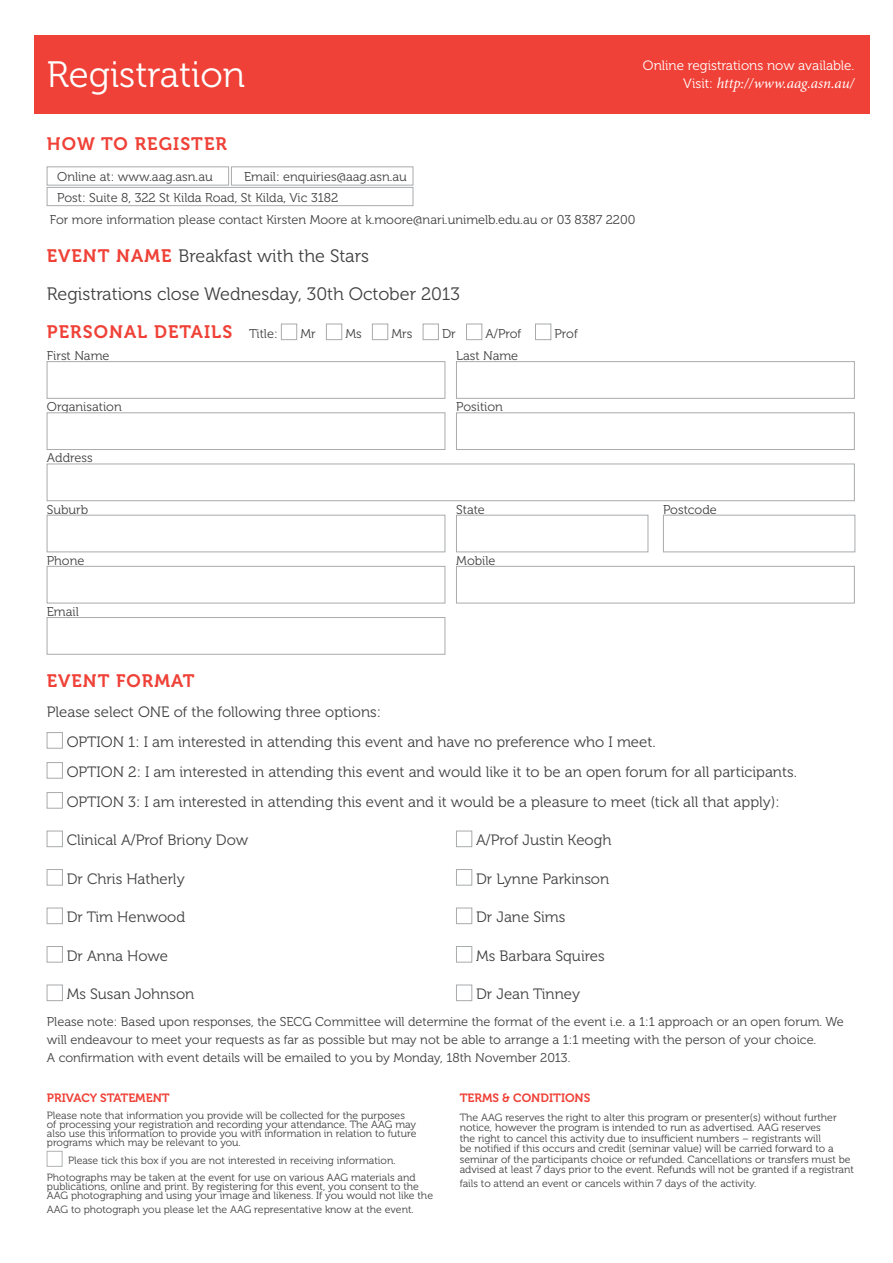
<style>
.page{position:relative;width:893px;height:1263px;background:#fff}
.page>*{position:absolute;margin:0;border:0;box-sizing:border-box;transform-origin:0 0}
.t1{font:36.6px "Museo 300";color:#fff}
.t2{font:18px/37.7px "Museo 300";color:#414142}
.t3{font:18px "Museo 700";letter-spacing:.06em;color:#ef4137}
.t4{font:15px/30px "Museo 300";color:#414142}
.t5{font:italic 15px "Minion Pro";color:#fff}
.t6{font:13.5px "Museo 300";color:#fff}
.t7{font:12.75px/18px "Museo 300";color:#414142}
.t8{font:12px "Museo 700";color:#ef4137}
.t9{font:10.5px/10.5px "Museo 300";color:#414142}
.s1{font-family:"Museo 300";font-style:normal;font-size:13.5px}
.s2{font-family:"Museo 700";color:#ef4137}
.s3{font-family:"Museo 300";font-size:12.75px;color:#414142}
</style>
<div class="page">
<div style="left:281px;top:324px;width:16px;height:16px;border:1px solid #a8aaac"></div>
<div style="left:326px;top:324px;width:16px;height:16px;border:1px solid #a8aaac"></div>
<div style="left:372px;top:324px;width:16px;height:16px;border:1px solid #a8aaac"></div>
<div style="left:423px;top:324px;width:16px;height:16px;border:1px solid #a8aaac"></div>
<div style="left:466px;top:324px;width:16px;height:16px;border:1px solid #a8aaac"></div>
<div style="left:535px;top:324px;width:16px;height:16px;border:1px solid #a8aaac"></div>
<div style="left:47px;top:361px;width:398px;height:38px;border:1px solid #a8aaac"></div>
<div style="left:456px;top:361px;width:398px;height:38px;border:1px solid #a8aaac"></div>
<div style="left:47px;top:413px;width:398px;height:37px;border:1px solid #a8aaac"></div>
<div style="left:456px;top:413px;width:398px;height:37px;border:1px solid #a8aaac"></div>
<div style="left:47px;top:464px;width:807px;height:37px;border:1px solid #a8aaac"></div>
<div style="left:47px;top:515px;width:398px;height:37px;border:1px solid #a8aaac"></div>
<div style="left:456px;top:515px;width:192px;height:37px;border:1px solid #a8aaac"></div>
<div style="left:663px;top:515px;width:192px;height:37px;border:1px solid #a8aaac"></div>
<div style="left:47px;top:566px;width:398px;height:37px;border:1px solid #a8aaac"></div>
<div style="left:456px;top:566px;width:398px;height:37px;border:1px solid #a8aaac"></div>
<div style="left:47px;top:617px;width:398px;height:37px;border:1px solid #a8aaac"></div>
<div style="left:47px;top:732px;width:16px;height:16px;border:1px solid #a8aaac"></div>
<div style="left:47px;top:762px;width:16px;height:16px;border:1px solid #a8aaac"></div>
<div style="left:47px;top:792px;width:16px;height:16px;border:1px solid #a8aaac"></div>
<div style="left:47px;top:831px;width:16px;height:16px;border:1px solid #a8aaac"></div>
<div style="left:456px;top:831px;width:16px;height:16px;border:1px solid #a8aaac"></div>
<div style="left:47px;top:869px;width:16px;height:16px;border:1px solid #a8aaac"></div>
<div style="left:456px;top:869px;width:16px;height:16px;border:1px solid #a8aaac"></div>
<div style="left:47px;top:908px;width:16px;height:16px;border:1px solid #a8aaac"></div>
<div style="left:456px;top:908px;width:16px;height:16px;border:1px solid #a8aaac"></div>
<div style="left:47px;top:946px;width:16px;height:16px;border:1px solid #a8aaac"></div>
<div style="left:456px;top:946px;width:16px;height:16px;border:1px solid #a8aaac"></div>
<div style="left:47px;top:985px;width:16px;height:16px;border:1px solid #a8aaac"></div>
<div style="left:456px;top:985px;width:16px;height:16px;border:1px solid #a8aaac"></div>
<div style="left:47px;top:1151px;width:15px;height:16px;border:1px solid #b0b2b4"></div>
<div style="left:34px;top:35px;width:835px;height:78px;background:#ef4137"></div>
<svg style="left:47px;top:166px;width:366px;height:40px"></svg>
<h1 class="t1" style="left:47px;top:60px;width:200px">Registration</h1>
<p class="t6" style="left:643px;top:60px;width:213px">Online registrations now available.</p>
<h3 class="t5" style="left:683px;top:77px;width:173px"><span class="s1">Visit:</span> http://www.aag.asn.au/</h3>
<h2 class="t3" style="left:47px;top:133px;width:182px">HOW TO REGISTER</h2>
<p class="t7" style="left:57px;top:169px;width:157px">Online at: www.aag.asn.au</p>
<p class="t7" style="left:57px;top:168px;width:351px;line-height:20.5px;text-indent:187px">Email: enquiries@aag.asn.au<br>Post: Suite 8, 322 St Kilda Road, St Kilda, Vic 3182</p>
<p class="t7" style="left:50px;top:211px;width:587px">For more information please contact Kirsten Moore at k.moore@nari.unimelb.edu.au or 03 8387 2200</p>
<h2 class="t2" style="left:47px;top:238px;width:414px"><span class="s2">EVENT NAME</span> Breakfast with the Stars<br>Registrations close Wednesday, 30th October 2013</h2>
<h2 class="t3" style="left:47px;top:322px;width:232px">PERSONAL DETAILS <span class="s3">Title:</span></h2>
<p class="t7" style="left:300px;top:326px;width:17px">Mr</p>
<p class="t7" style="left:345px;top:326px;width:18px">Ms</p>
<p class="t7" style="left:391px;top:326px;width:23px">Mrs</p>
<p class="t7" style="left:442px;top:326px;width:15px">Dr</p>
<p class="t7" style="left:485px;top:326px;width:37px">A/Prof</p>
<p class="t7" style="left:554px;top:326px;width:25px">Prof</p>
<p class="t7" style="left:47px;top:348px;width:64px">First Name</p>
<p class="t7" style="left:456px;top:348px;width:63px">Last Name</p>
<p class="t7" style="left:47px;top:399px;width:76px">Organisation</p>
<p class="t7" style="left:456px;top:399px;width:48px">Position</p>
<p class="t7" style="left:47px;top:450px;width:47px">Address</p>
<p class="t7" style="left:47px;top:501px;width:43px">Suburb</p>
<p class="t7" style="left:456px;top:501px;width:30px">State</p>
<p class="t7" style="left:663px;top:501px;width:55px">Postcode</p>
<p class="t7" style="left:47px;top:552px;width:39px">Phone</p>
<p class="t7" style="left:456px;top:552px;width:41px">Mobile</p>
<p class="t7" style="left:47px;top:604px;width:34px">Email</p>
<h2 class="t3" style="left:47px;top:670px;width:149px">EVENT FORMAT</h2>
<p class="t4" style="left:67px;top:698px;width:732px;text-indent:-20px">Please select ONE of the following three options:<br>OPTION 1: I am interested in attending this event and have no preference who I meet.<br>OPTION 2: I am interested in attending this event and would like it to be an open forum for all participants.<br>OPTION 3: I am interested in attending this event and it would be a pleasure to meet (tick all that apply):</p>
<h3 class="t4" style="left:67px;top:826px;width:183px">Clinical A/Prof Briony Dow</h3>
<h3 class="t4" style="left:476px;top:826px;width:137px">A/Prof Justin Keogh</h3>
<h3 class="t4" style="left:67px;top:865px;width:120px">Dr Chris Hatherly</h3>
<h3 class="t4" style="left:476px;top:865px;width:135px">Dr Lynne Parkinson</h3>
<h3 class="t4" style="left:67px;top:903px;width:120px">Dr Tim Henwood</h3>
<h3 class="t4" style="left:476px;top:903px;width:91px">Dr Jane Sims</h3>
<h3 class="t4" style="left:67px;top:942px;width:103px">Dr Anna Howe</h3>
<h3 class="t4" style="left:476px;top:942px;width:130px">Ms Barbara Squires</h3>
<h3 class="t4" style="left:67px;top:980px;width:129px">Ms Susan Johnson</h3>
<h3 class="t4" style="left:476px;top:980px;width:105px">Dr Jean Tinney</h3>
<p class="t7" style="left:47px;top:1013px;width:798px">Please note: Based upon responses, the SECG Committee will determine the format of the event i.e. a 1:1 approach or an open forum. We will endeavour to meet your requests as far as possible but may not be able to arrange a 1:1 meeting with the person of your choice.<br>A confirmation with event details will be emailed to you by Monday, 18th November 2013.</p>
<p class="t8" style="left:47px;top:1090px;width:124px">PRIVACY STATEMENT</p>
<p class="t9" style="left:47px;top:1112px;width:371px;line-height:9px">Please note that information you provide will be collected for the purposes of processing your registration and recording your attendance. The AAG may also use this information to provide you with information in relation to future programs which may be relevant to you.</p>
<p class="t9" style="left:47px;top:1152px;width:370px;line-height:17.5px;text-align:center">Please tick this box if you are not interested in receiving information.<br>Photographs may be taken at the event for use on various AAG materials and</p>
<p class="t9" style="left:47px;top:1183px;width:388px;line-height:9px">publications, online and print. By registering for this event, you consent to the<br>AAG photographing and using your image and likeness. If you would not like the</p>
<p class="t9" style="left:47px;top:1204px;width:368px">AAG to photograph you please let the AAG representative know at the event.</p>
<p class="t8" style="left:460px;top:1090px;width:132px">TERMS &amp; CONDITIONS</p>
<p class="t9" style="left:460px;top:1112px;width:396px">The AAG reserves the right to alter this program or presenter(s) without further notice, however the program is intended to run as advertised. AAG reserves<br>the right to cancel this activity due to insufficient numbers – registrants will<br>be notified if this occurs and credit (seminar value) will be carried forward to a seminar of the participants choice or refunded. Cancellations or transfers must be advised at least 7 days prior to the event. Refunds will not be granted if a registrant</p>
<p class="t9" style="left:460px;top:1178px;width:298px">fails to attend an event or cancels within 7 days of the activity.</p>
</div>
